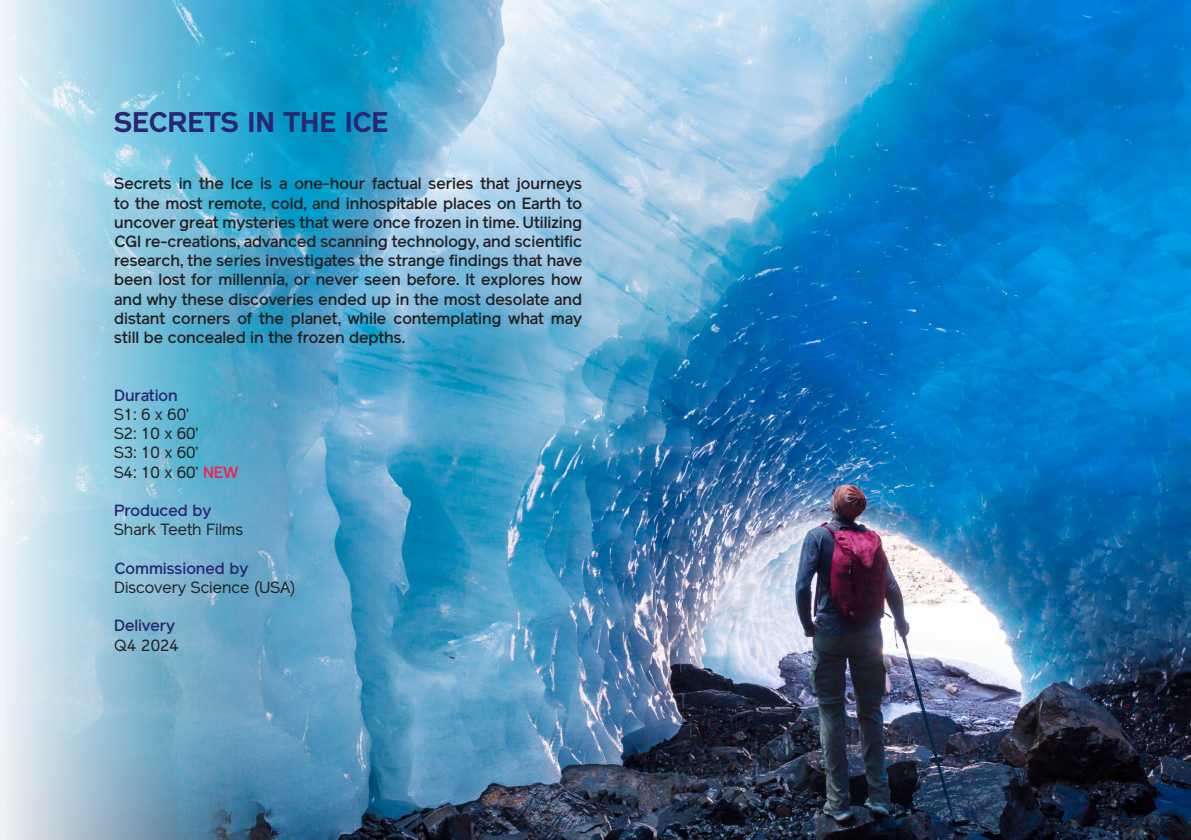
<style>
.page{position:relative;width:1191px;height:840px;background:#fff}
.page>*{position:absolute;margin:0;border:0;box-sizing:border-box;transform-origin:0 0}
.t1{font:700 28px "Reader";color:#272872}
.t2{font:500 16px/19.2px "Reader";color:#231f20;text-align:justify}
.t3{font:16px "Reader";color:#231f20}
.t4{font:500 16px "Reader";color:#272872}
.s1{font-weight:500;color:#ed2452}
</style>
<div class="page">
<img style="left:702px;top:0;width:489px;height:839px">
<div style="left:0;top:0;width:702px;height:839px;background:#fff;opacity:.5"></div>
<p class="t1" style="left:114px;top:105px;width:275px">SECRETS IN THE ICE</p>
<p class="t2" style="left:114px;top:174px;width:469px">Secrets in the Ice is a one-hour factual series that journeys to the most remote, cold, and inhospitable places on Earth to uncover great mysteries that were once frozen in time. Utilizing CGI re-creations, advanced scanning technology, and scientific research, the series investigates the strange findings that have been lost for millennia, or never seen before. It explores how and why these discoveries ended up in the most desolate and distant corners of the planet, while contemplating what may still be concealed in the frozen depths.</p>
<p class="t4" style="left:114px;top:385px;width:65px">Duration</p>
<p class="t3" style="left:114px;top:404px;width:76px">S1: 6 x 60’</p>
<p class="t3" style="left:114px;top:424px;width:86px">S2: 10 x 60’</p>
<p class="t3" style="left:114px;top:443px;width:86px">S3: 10 x 60’</p>
<p class="t3" style="left:114px;top:462px;width:126px">S4: 10 x 60’ <span class="s1">NEW</span></p>
<p class="t4" style="left:114px;top:501px;width:99px">Produced by</p>
<p class="t3" style="left:114px;top:520px;width:130px">Shark Teeth Films</p>
<p class="t4" style="left:114px;top:558px;width:136px">Commissioned by</p>
<p class="t3" style="left:114px;top:577px;width:183px">Discovery Science (USA)</p>
<p class="t4" style="left:114px;top:616px;width:62px">Delivery</p>
<p class="t3" style="left:114px;top:635px;width:66px">Q4 2024</p>
</div>
